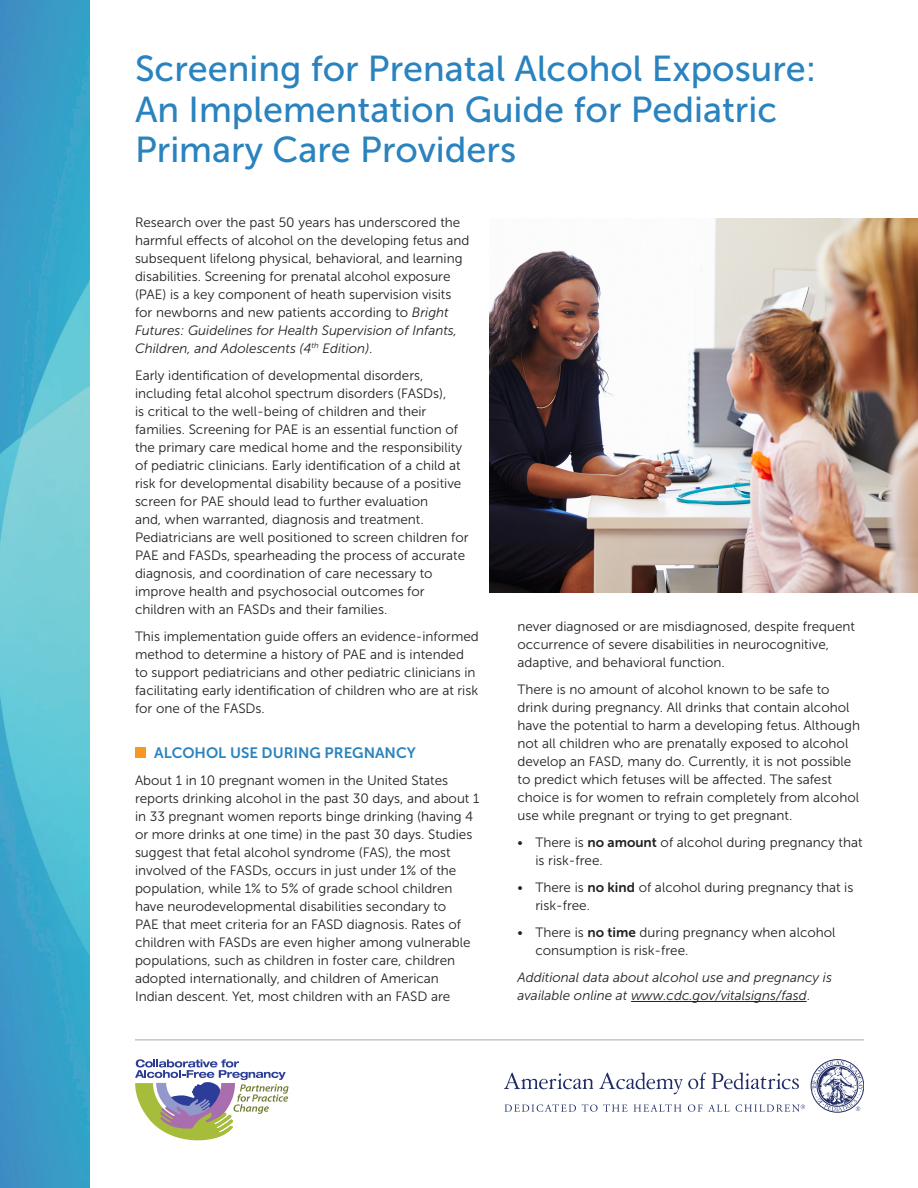
<style>
.page{position:relative;width:918px;height:1188px;background:#fff}
.page>*{position:absolute;margin:0;border:0;box-sizing:border-box;transform-origin:0 0}
.t1{font:36px/40.5px "Museo Sans 500";color:#2a83be}
.Heading_1{font:15px "Museo Sans 700";color:#2a83be}
.List_Paragraph{font:13.5px/18px "Museo Sans 300";color:#231f20}
.t2{font:italic 13.5px/18px "Museo Sans 300";color:#231f20}
.s1{font-style:italic}
.s2{font-family:"Museo Sans 700"}
.s3{font-style:normal}
</style>
<div class="page">
<img style="left:0;top:0;width:90px;height:1188px">
<hr style="left:631px;top:1001px;width:176px;height:1px;background:#231f20">
<svg style="left:135px;top:1059px;width:154px;height:81px"></svg>
<svg style="left:504px;top:1072px;width:295px;height:22px"></svg>
<svg style="left:505px;top:1104px;width:71px;height:8px"></svg>
<svg style="left:582px;top:1104px;width:46px;height:8px"></svg>
<svg style="left:634px;top:1104px;width:48px;height:8px"></svg>
<svg style="left:688px;top:1104px;width:14px;height:8px"></svg>
<svg style="left:708px;top:1104px;width:22px;height:8px"></svg>
<svg style="left:811px;top:1059px;width:53px;height:53px"></svg>
<svg style="left:736px;top:1104px;width:69px;height:8px"></svg>
<hr style="left:135px;top:1040px;width:729px;height:1px;background:#a8a9ad">
<div style="left:135px;top:748px;width:10px;height:10px;background:#f79821"></div>
<img style="left:490px;top:218px;width:428px;height:374px">
<p class="t1" style="left:135px;top:48px;width:683px">Screening for Prenatal Alcohol Exposure:</p>
<p class="t1" style="left:135px;top:89px;width:644px">An Implementation Guide for Pediatric<br>Primary Care Providers</p>
<p class="List_Paragraph" style="left:135px;top:213px;width:336px">Research over the past 50 years has underscored the harmful effects of alcohol on the developing fetus and subsequent lifelong physical, behavioral, and learning disabilities. Screening for prenatal alcohol exposure (PAE) is a key component of heath supervision visits for newborns and new patients according to <span class="s1">Bright Futures: Guidelines for Health Supervision of Infants, Children, and Adolescents (4</span><sup>th</sup> <span class="s1">Edition)</span>.</p>
<p class="List_Paragraph" style="left:135px;top:366px;width:335px">Early identification of developmental disorders, including fetal alcohol spectrum disorders (FASDs),<br>is critical to the well-being of children and their families. Screening for PAE is an essential function of the primary care medical home and the responsibility of pediatric clinicians. Early identification of a child at risk for developmental disability because of a positive screen for PAE should lead to further evaluation<br>and, when warranted, diagnosis and treatment.<br>Pediatricians are well positioned to screen children for PAE and FASDs, spearheading the process of accurate diagnosis, and coordination of care necessary to improve health and psychosocial outcomes for children with an FASDs and their families.</p>
<p class="List_Paragraph" style="left:135px;top:627px;width:345px">This implementation guide offers an evidence-informed method to determine a history of PAE and is intended to support pediatricians and other pediatric clinicians in facilitating early identification of children who are at risk for one of the FASDs.</p>
<p class="Heading_1" style="left:154px;top:744px;width:263px">ALCOHOL USE DURING PREGNANCY</p>
<p class="List_Paragraph" style="left:135px;top:771px;width:346px">About 1 in 10 pregnant women in the United States reports drinking alcohol in the past 30 days, and about 1 in 33 pregnant women reports binge drinking (having 4 or more drinks at one time) in the past 30 days. Studies suggest that fetal alcohol syndrome (FAS), the most involved of the FASDs, occurs in just under 1% of the population, while 1% to 5% of grade school children have neurodevelopmental disabilities secondary to<br>PAE that meet criteria for an FASD diagnosis. Rates of children with FASDs are even higher among vulnerable populations, such as children in foster care, children adopted internationally, and children of American Indian descent. Yet, most children with an FASD are</p>
<p class="List_Paragraph" style="left:518px;top:618px;width:339px">never diagnosed or are misdiagnosed, despite frequent occurrence of severe disabilities in neurocognitive, adaptive, and behavioral function.</p>
<p class="List_Paragraph" style="left:518px;top:681px;width:344px">There is no amount of alcohol known to be safe to drink during pregnancy. All drinks that contain alcohol have the potential to harm a developing fetus. Although not all children who are prenatally exposed to alcohol develop an FASD, many do. Currently, it is not possible to predict which fetuses will be affected. The safest choice is for women to refrain completely from alcohol use while pregnant or trying to get pregnant.</p>
<p class="List_Paragraph" style="left:536px;top:834px;width:329px;text-indent:-18px">• There is <span class="s2">no amount</span> of alcohol during pregnancy that is risk-free.</p>
<p class="List_Paragraph" style="left:536px;top:879px;width:319px;text-indent:-18px">• There is <span class="s2">no kind</span> of alcohol during pregnancy that is risk-free.</p>
<p class="List_Paragraph" style="left:536px;top:924px;width:302px;text-indent:-18px">• There is <span class="s2">no time</span> during pregnancy when alcohol consumption is risk-free.</p>
<p class="t2" style="left:518px;top:969px;width:316px">Additional data about alcohol use and pregnancy is available online at www.cdc.gov/vitalsigns/fasd<span class="s3">.</span></p>
</div>
